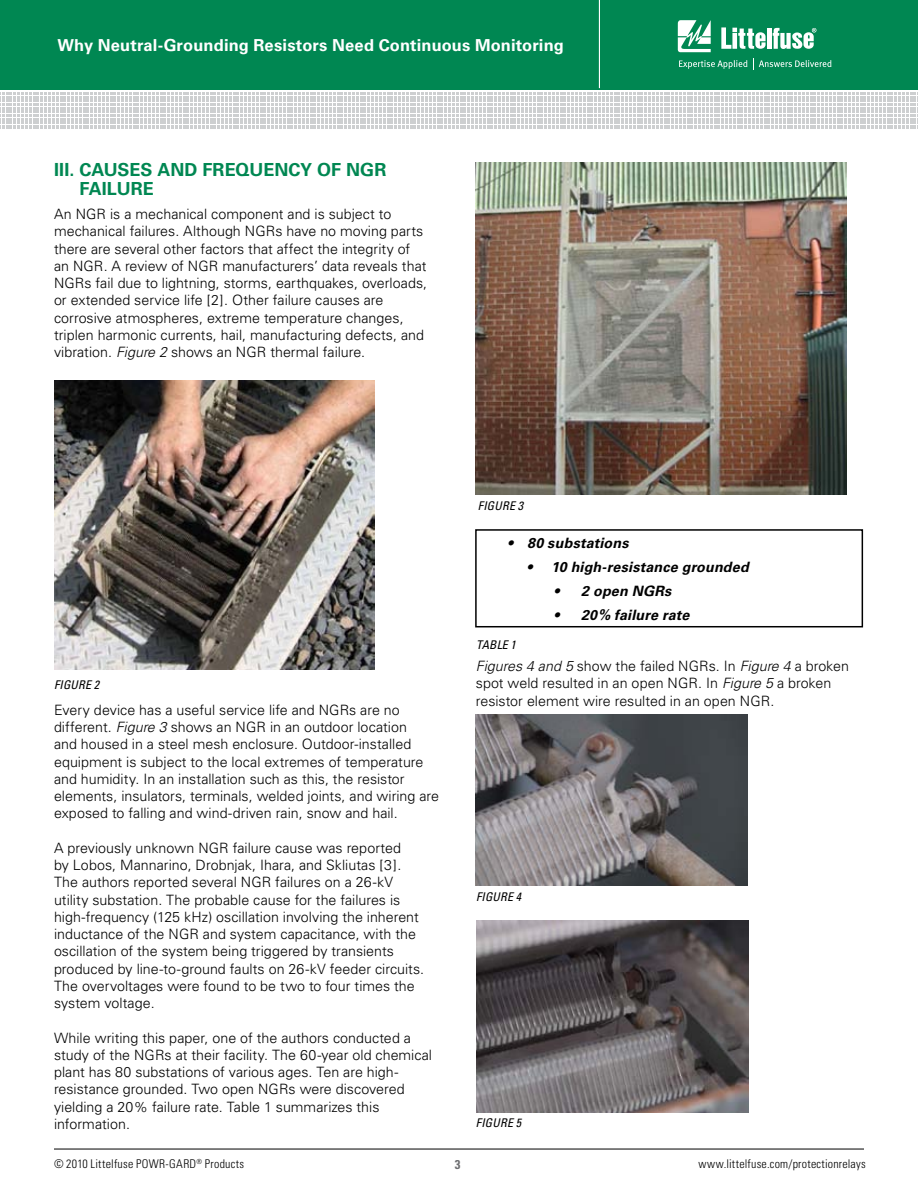
<style>
.page{position:relative;width:918px;height:1188px;background:#fff}
.page>*{position:absolute;margin:0;border:0;box-sizing:border-box;transform-origin:0 0}
.t1{font:700 18px/19.5px "Univers";color:#008752}
.t2{font:700 16.5px "Univers";letter-spacing:.01em;color:#fff}
.t3{font:300 14.25px/17.2px "Univers";color:#000}
.t4{font:italic 700 14.25px "Univers";letter-spacing:.015em;color:#000}
.t5{font:700 condensed 12.75px "Univers";color:#6d6e71}
.t6{font:300 condensed 12px "Univers LT Std";letter-spacing:.02em;color:#000}
.t7{font:italic condensed 12px "Univers";letter-spacing:.015em;color:#000}
.s1{font-style:italic}
</style>
<div class="page">
<div style="left:0;top:0;width:918px;height:89px;background:#008752"></div>
<hr style="left:599px;top:0;width:1px;height:88px;background:#fff">
<hr style="left:54px;top:1149px;width:810px;height:1px;background:#000">
<svg style="left:678px;top:20px;width:33px;height:32px"></svg>
<hr style="left:767px;top:28px;width:4px;height:21px;background:#fff">
<svg style="left:773px;top:28px;width:43px;height:21px"></svg>
<svg style="left:721px;top:27px;width:45px;height:22px"></svg>
<svg style="left:679px;top:60px;width:68px;height:9px"></svg>
<svg style="left:753px;top:58px;width:78px;height:12px"></svg>
<svg style="left:0;top:92px;width:918px;height:35px"></svg>
<svg style="left:475px;top:883px;width:51px;height:38px"></svg>
<img style="left:476px;top:921px;width:272px;height:191px">
<img style="left:476px;top:714px;width:272px;height:172px">
<svg style="left:473px;top:1148px;width:53px;height:2px"></svg>
<img style="left:476px;top:162px;width:371px;height:333px">
<img style="left:54px;top:380px;width:320px;height:289px">
<svg style="left:475px;top:627px;width:44px;height:1px"></svg>
<div style="left:475px;top:529px;width:388px;height:98px;border:2px solid #000"></div>
<p class="t2" style="left:58px;top:35px;width:508px">Why Neutral-Grounding Resistors Need Continuous Monitoring</p>
<p class="t1" style="left:79px;top:160px;width:308px;text-indent:-25px">III. CAUSES AND FREQUENCY OF NGR<br>FAILURE</p>
<p class="t3" style="left:54px;top:205px;width:375px">An NGR is a mechanical component and is subject to mechanical failures. Although NGRs have no moving parts there are several other factors that affect the integrity of an NGR. A review of NGR manufacturers’ data reveals that NGRs fail due to lightning, storms, earthquakes, overloads, or extended service life [2]. Other failure causes are corrosive atmospheres, extreme temperature changes, triplen harmonic currents, hail, manufacturing defects, and vibration. <span class="s1">Figure 2</span> shows an NGR thermal failure.</p>
<p class="t7" style="left:54px;top:678px;width:47px">FIGURE 2</p>
<p class="t3" style="left:54px;top:701px;width:387px">Every device has a useful service life and NGRs are no different. <span class="s1">Figure 3</span> shows an NGR in an outdoor location<br>and housed in a steel mesh enclosure. Outdoor-installed equipment is subject to the local extremes of temperature and humidity. In an installation such as this, the resistor elements, insulators, terminals, welded joints, and wiring are exposed to falling and wind-driven rain, snow and hail.</p>
<p class="t3" style="left:54px;top:839px;width:372px">A previously unknown NGR failure cause was reported<br>by Lobos, Mannarino, Drobnjak, Ihara, and Skliutas [3].<br>The authors reported several NGR failures on a 26-kV utility substation. The probable cause for the failures is high-frequency (125 kHz) oscillation involving the inherent inductance of the NGR and system capacitance, with the oscillation of the system being triggered by transients produced by line-to-ground faults on 26-kV feeder circuits.<br>The overvoltages were found to be two to four times the system voltage.</p>
<p class="t3" style="left:54px;top:1029px;width:380px">While writing this paper, one of the authors conducted a study of the NGRs at their facility. The 60-year old chemical plant has 80 substations of various ages. Ten are high&shy;resistance grounded. Two open NGRs were discovered yielding a 20% failure rate. Table 1 summarizes this information.</p>
<p class="t7" style="left:478px;top:498px;width:47px">FIGURE 3</p>
<p class="t4" style="left:508px;top:535px;width:122px">• 80 substations</p>
<p class="t4" style="left:527px;top:559px;width:223px">• 10 high-resistance grounded</p>
<p class="t4" style="left:554px;top:583px;width:119px">• 2 open NGRs</p>
<p class="t4" style="left:554px;top:607px;width:137px">• 20% failure rate</p>
<p class="t7" style="left:476px;top:637px;width:41px">TABLE 1</p>
<p class="t3" style="left:476px;top:657px;width:375px"><span class="s1">Figures 4 and 5</span> show the failed NGRs. In <span class="s1">Figure 4</span> a broken spot weld resulted in an open NGR. In <span class="s1">Figure 5</span> a broken resistor element wire resulted in an open NGR.</p>
<p class="t7" style="left:476px;top:889px;width:47px">FIGURE 4</p>
<p class="t7" style="left:476px;top:1115px;width:47px">FIGURE 5</p>
<p class="t6" style="left:54px;top:1157px;width:192px">© 2010 Littelfuse POWR-GARD<sup>®</sup> Products</p>
<p class="t6" style="left:699px;top:1157px;width:169px">www.littelfuse.com/protectionrelays</p>
<p class="t5" style="left:455px;top:1156px;width:7px">3</p>
</div>
